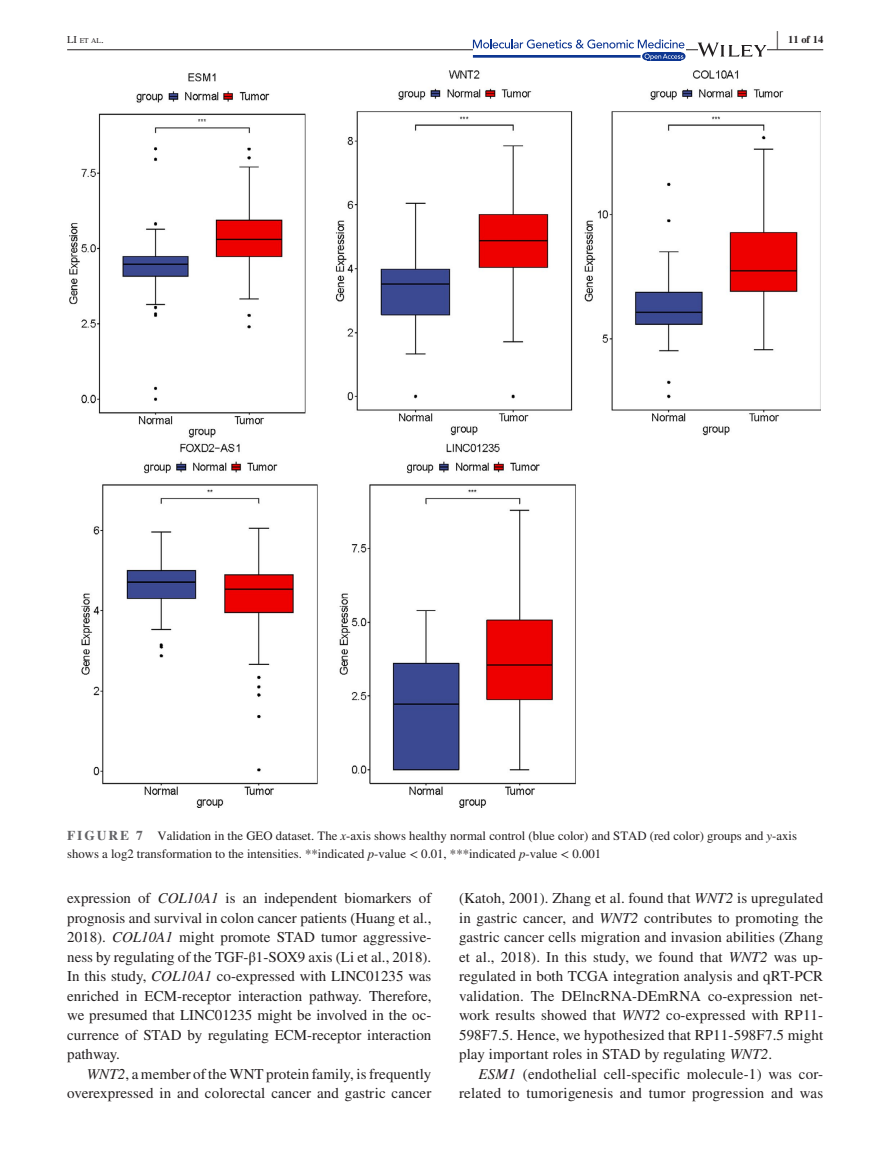
<style>
.page{position:relative;width:893px;height:1174px;background:#fff}
.page>*{position:absolute;margin:0;border:0;box-sizing:border-box;transform-origin:0 0}
.t1{font:700 25.95px "STIX";color:#231f20;scale:.36 1}
.t2{font:15px/19.5px "STIX";letter-spacing:.01em;color:#231f20;text-align:justify}
.t3{font:12.75px/18px "STIX";color:#231f20}
.t4{font:700 10.5px "STIX";color:#231f20}
.t5{font:7.35px "STIX";color:#231f20}
.s1{font-size:10.5px}
.s2{font-weight:700;font-size:13.5px;color:#636366}
.s3{font-style:italic}
</style>
<div class="page">
<hr style="left:67px;top:49px;width:756px;height:1px;background:#231f20">
<svg style="left:473px;top:39px;width:211px;height:21px"></svg>
<svg style="left:698px;top:43px;width:68px;height:14px"></svg>
<img style="left:70px;top:70px;width:751px;height:738px">
<h1 class="t1" style="left:776px;top:24px;width:7px">|</h1>
<p class="t5" style="left:67px;top:35px;width:38px"><span class="s1">LI</span> et al<span class="s1">.</span></p>
<p class="t4" style="left:788px;top:33px;width:36px">11 of 14</p>
<p class="t3" style="left:67px;top:828px;width:731px"><span class="s2">FIGURE 7</span> Validation in the GEO dataset. The <span class="s3">x</span>-axis shows healthy normal control (blue color) and STAD (red color) groups and <span class="s3">y</span>-axis shows a log2 transformation to the intensities. **indicated <span class="s3">p</span>-value &lt; 0.01, ***indicated <span class="s3">p</span>-value &lt; 0.001</p>
<p class="t2" style="left:67px;top:889px;width:366px">expression of <span class="s3">COL10A1</span> is an independent biomarkers of prognosis and survival in colon cancer patients (Huang et al., 2018). <span class="s3">COL10A1</span> might promote STAD tumor aggressive&shy;ness by regulating of the TGF-β1-SOX9 axis (Li et al., 2018).<br>In this study, <span class="s3">COL10A1</span> co-expressed with LINC01235 was enriched in ECM-receptor interaction pathway. Therefore, we presumed that LINC01235 might be involved in the oc&shy;currence of STAD by regulating ECM-receptor interaction pathway.</p>
<p class="t2" style="left:67px;top:1064px;width:366px;text-align:right"><span class="s3">WNT2</span>, a member of the WNT protein family, is frequently overexpressed in and colorectal cancer and gastric cancer</p>
<p class="t2" style="left:459px;top:889px;width:366px">(Katoh, 2001). Zhang et al. found that <span class="s3">WNT2</span> is upregulated in gastric cancer, and <span class="s3">WNT2</span> contributes to promoting the gastric cancer cells migration and invasion abilities (Zhang et al., 2018). In this study, we found that <span class="s3">WNT2</span> was up&shy;regulated in both TCGA integration analysis and qRT-PCR validation. The DElncRNA-DEmRNA co-expression net&shy;work results showed that <span class="s3">WNT2</span> co-expressed with RP11- 598F7.5. Hence, we hypothesized that RP11-598F7.5 might play important roles in STAD by regulating <span class="s3">WNT2</span>.</p>
<p class="t2" style="left:459px;top:1064px;width:366px;text-align:right"><span class="s3">ESM1</span> (endothelial cell-specific molecule-1) was cor&shy;related to tumorigenesis and tumor progression and was</p>
</div>
